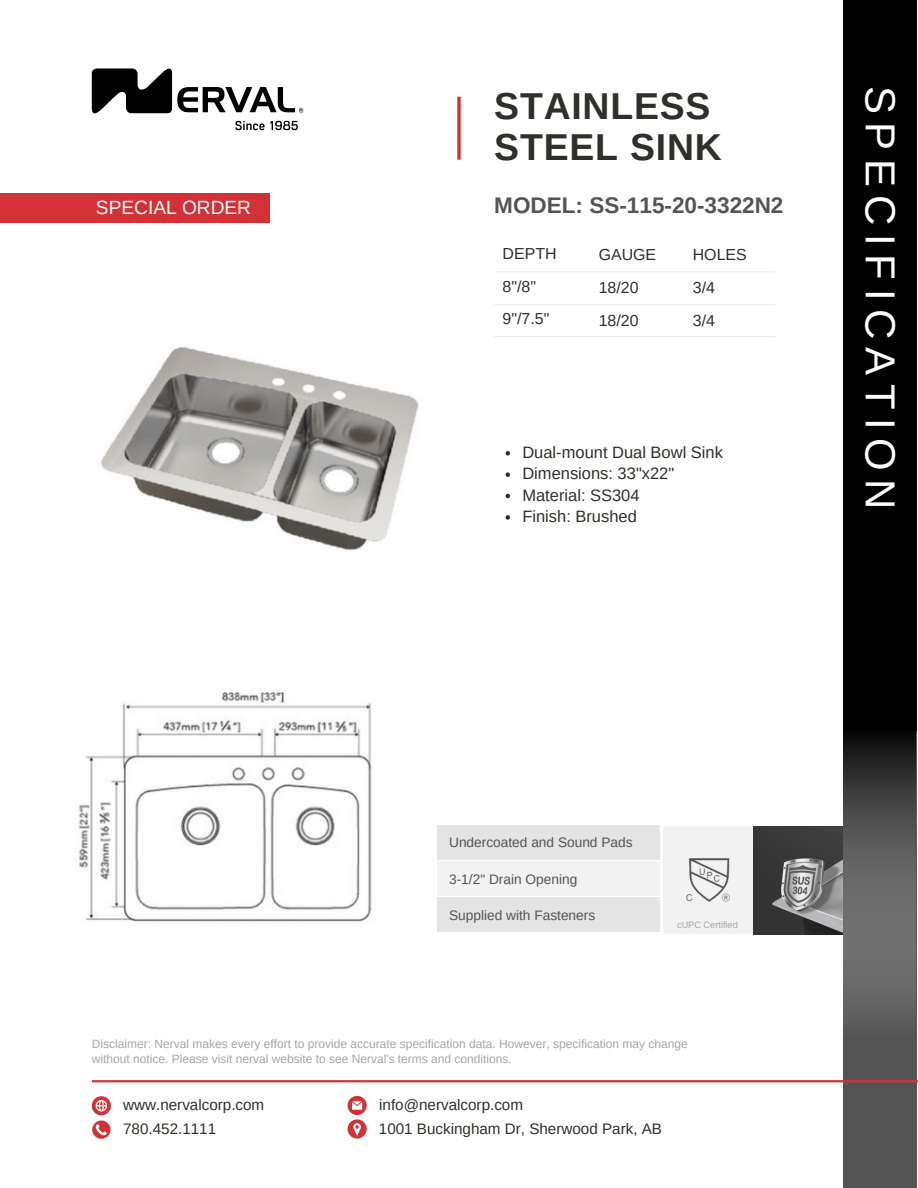
<style>
.page{position:relative;width:918px;height:1188px;background:#fff}
.page>*{position:absolute;margin:0;border:0;box-sizing:border-box;transform-origin:0 0}
.t1{font:42px "Arimo";letter-spacing:.205em;color:#fff}
.t2{font:700 37.5px/40.5px "Arimo";letter-spacing:.02em;color:#2f3029}
.t3{font:700 22.5px "Arimo";color:#545454}
.t4{font:19.2px "Arimo";color:#fff}
.t5{font:16.5px/21.3px "Arimo";color:#2f3029}
.t6{font:15.9px/33.2px "Arimo";color:#2f3029}
.t7{font:15.15px/24.3px "Arimo";color:#2f3029}
.t8{font:13.65px "Arimo";color:#545454}
.t9{font:12px/15px "Arimo";color:#a6a6a6}
.t10{font:9.15px "Arimo";color:#a6a6a6}
</style>
<div class="page">
<div style="left:843px;top:0;width:73px;height:1188px;background:#000"></div>
<svg style="left:235px;top:121px;width:63px;height:9px"></svg>
<svg style="left:92px;top:68px;width:211px;height:46px"></svg>
<div style="left:843px;top:732px;width:73px;height:456px;background:#545454"></div>
<hr style="left:92px;top:1080px;width:826px;height:2px;background:#d23235">
<svg style="left:348px;top:1096px;width:19px;height:43px"></svg>
<svg style="left:92px;top:1096px;width:19px;height:43px"></svg>
<svg style="left:457px;top:97px;width:4px;height:63px"></svg>
<svg style="left:843px;top:732px;width:72px;height:284px"></svg>
<div style="left:437px;top:825px;width:223px;height:35px;background:#e4e4e4"></div>
<div style="left:437px;top:861px;width:223px;height:35px;background:#f2f2f2"></div>
<div style="left:437px;top:898px;width:223px;height:34px;background:#e4e4e4"></div>
<div style="left:663px;top:826px;width:89px;height:108px;background:#f2f2f2"></div>
<img style="left:686px;top:858px;width:44px;height:44px">
<img style="left:754px;top:826px;width:89px;height:108px">
<img style="left:101px;top:347px;width:318px;height:204px">
<img style="left:78px;top:692px;width:294px;height:230px">
<svg style="left:506px;top:451px;width:4px;height:5px"></svg>
<svg style="left:506px;top:472px;width:4px;height:5px"></svg>
<svg style="left:506px;top:494px;width:4px;height:4px"></svg>
<svg style="left:506px;top:515px;width:4px;height:5px"></svg>
<div style="left:0;top:194px;width:270px;height:29px;background:#d23235"></div>
<hr style="left:494px;top:271px;width:282px;height:1px;background:#d9d9d9">
<hr style="left:494px;top:304px;width:282px;height:1px;background:#d9d9d9">
<hr style="left:494px;top:336px;width:282px;height:1px;background:#d9d9d9">
<h3 class="t4" style="left:96px;top:197px;width:157px">SPECIAL ORDER</h3>
<h2 class="t2" style="left:494px;top:86px;width:229px">STAINLESS<br>STEEL SINK</h2>
<h3 class="t3" style="left:494px;top:193px;width:291px">MODEL: SS-115-20-3322N2</h3>
<h3 class="t6" style="left:503px;top:237px;width:55px;line-height:32.7px">DEPTH<br>8"/8"<br>9"/7.5"</h3>
<h3 class="t6" style="left:599px;top:238px;width:59px">GAUGE<br>18/20<br>18/20</h3>
<h3 class="t6" style="left:693px;top:238px;width:56px">HOLES<br>3/4<br>3/4</h3>
<h3 class="t5" style="left:522px;top:441px;width:202px">Dual-mount Dual Bowl Sink<br>Dimensions: 33"x22"<br>Material: SS304<br>Finish: Brushed</h3>
<h1 class="t1" style="left:904px;top:86px;width:425px;rotate:90deg">SPECIFICATION</h1>
<p class="t8" style="left:449px;top:835px;width:185px">Undercoated and Sound Pads</p>
<p class="t8" style="left:449px;top:871px;width:130px">3-1/2" Drain Opening</p>
<p class="t8" style="left:449px;top:908px;width:148px">Supplied with Fasteners</p>
<p class="t10" style="left:677px;top:919px;width:62px">cUPC Certified</p>
<p class="t9" style="left:92px;top:1037px;width:597px">Disclaimer: Nerval makes every effort to provide accurate specification data. However, specification may change without notice. Please visit nerval website to see Nerval's terms and conditions.</p>
<p class="t7" style="left:123px;top:1092px;width:143px">www.nervalcorp.com<br>780.452.1111</p>
<p class="t7" style="left:379px;top:1093px;width:145px">info@nervalcorp.com</p>
<p class="t7" style="left:379px;top:1117px;width:285px">1001 Buckingham Dr, Sherwood Park, AB</p>
</div>
